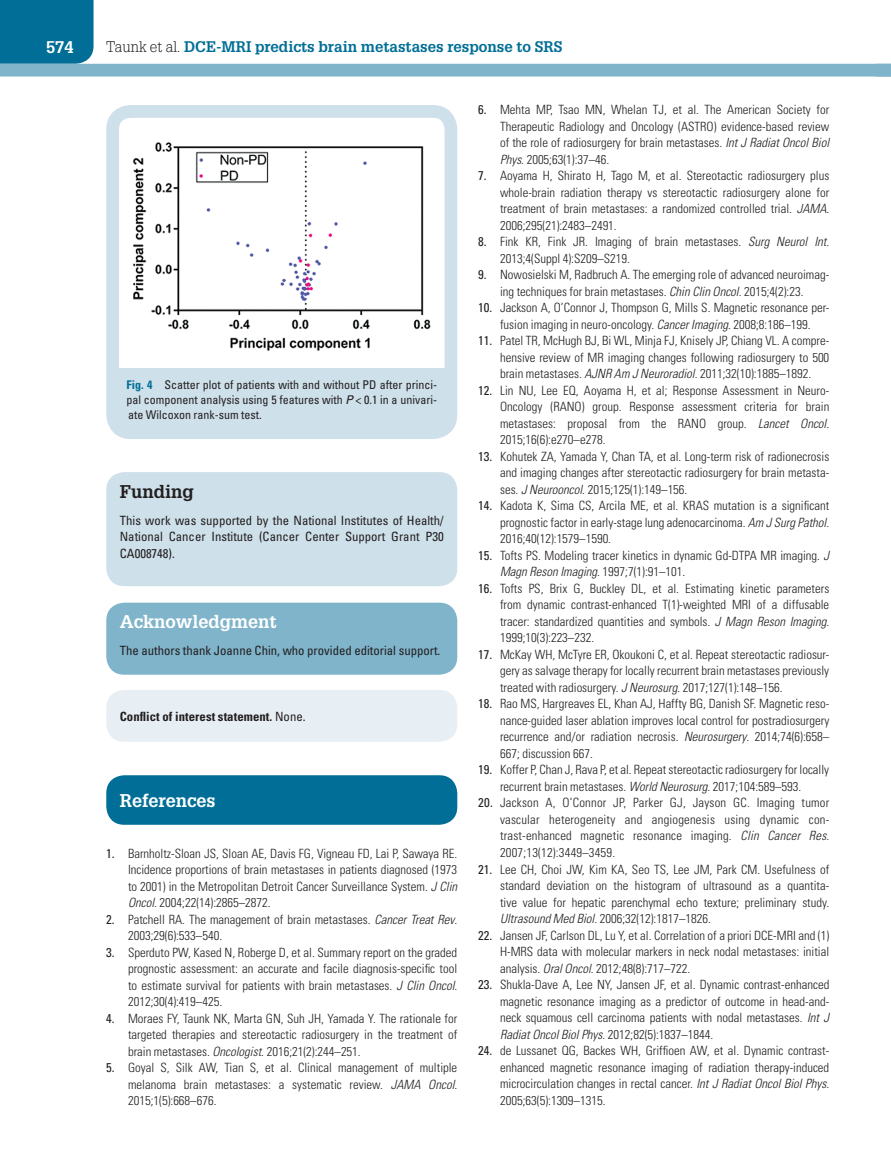
<style>
.page{position:relative;width:891px;height:1175px;background:#fff}
.page>*{position:absolute;margin:0;border:0;box-sizing:border-box;transform-origin:0 0}
.t1{font:700 18px "Glypha LT Std";color:#fff}
.t2{font:700 18px "Glypha LT Std";color:#231f20}
.t3{font:700 16.5px "Glypha LT Std";color:#fff}
.t4{font:700 15px "Glypha LT Std";color:#006e96}
.t5{font:300 condensed 12.75px/16.5px "Univers LT Std";color:#231f20;text-align:justify}
.t6{font:condensed 12.75px/16.5px "Univers LT Std";color:#231f20;text-align:justify}
.t7{font:700 condensed 12.75px "Univers LT Std";letter-spacing:.005em;color:#231f20}
.t8{font:condensed 12px/15px "Univers LT Std";color:#231f20;text-align:justify}
.s1{font-weight:300;color:#231f20}
.s2{font-weight:700;color:#006e96}
.s3{font-style:italic;font-stretch:normal}
.s4{font-weight:400}
.s5{font-style:italic}
</style>
<div class="page">
<div style="left:0;top:0;width:94px;height:64px;background:#006e96"></div>
<div style="left:0;top:64px;width:891px;height:12px;background:#7fb4ca"></div>
<div style="left:106px;top:690px;width:351px;height:51px;background:#e8eff4;border-radius:18px"></div>
<div style="left:106px;top:472px;width:351px;height:114px;background:#cee0ea;border-radius:18px"></div>
<div style="left:106px;top:602px;width:351px;height:72px;background:#7fb4ca;border-radius:18px"></div>
<div style="left:106px;top:775px;width:351px;height:49px;background:#006e96;border-radius:18px"></div>
<div style="left:118px;top:368px;width:328px;height:64px;background:#cee0ea"></div>
<img style="left:133px;top:142px;width:298px;height:209px">
<div style="left:106px;top:105px;width:351px;height:334px;border:13px solid #cee0ea;border-radius:18px"></div>
<p class="t3" style="left:46px;top:37px;width:29px">574</p>
<p class="t4" style="left:106px;top:37px;width:458px"><span class="s1">Taunk et al.</span> DCE-MRI predicts brain metastases response to SRS</p>
<p class="t8" style="left:127px;top:377px;width:312px"><span class="s2">Fig. 4</span> Scatter plot of patients with and without PD after princi&shy;pal component analysis using 5 features with <span class="s3">P</span> &lt; 0.1 in a univari&shy;ate Wilcoxon rank-sum test.</p>
<h1 class="t2" style="left:120px;top:480px;width:76px">Funding</h1>
<p class="t6" style="left:120px;top:511px;width:326px">This work was supported by the National Institutes of Health/ National Cancer Institute (Cancer Center Support Grant P30<br>CA008748).</p>
<h1 class="t1" style="left:120px;top:610px;width:159px">Acknowledgment</h1>
<p class="t6" style="left:120px;top:642px;width:322px">The authors thank Joanne Chin, who provided editorial support.</p>
<p class="t7" style="left:120px;top:709px;width:187px">Conflict of interest statement. <span class="s4">None.</span></p>
<h1 class="t1" style="left:120px;top:789px;width:97px">References</h1>
<p class="t5" style="left:128px;top:845px;width:331px;text-indent:-22px"><span class="s4">1.</span> Barnholtz-Sloan JS, Sloan AE, Davis FG, Vigneau FD, Lai P, Sawaya RE.<br>Incidence proportions of brain metastases in patients diagnosed (1973 to 2001) in the Metropolitan Detroit Cancer Surveillance System. <span class="s5">J Clin Oncol</span>. 2004;22(14):2865–2872.</p>
<p class="t5" style="left:128px;top:911px;width:331px;text-indent:-22px"><span class="s4">2.</span> Patchell RA. The management of brain metastases. <span class="s5">Cancer Treat Rev</span>.<br>2003;29(6):533–540.</p>
<p class="t5" style="left:128px;top:944px;width:331px;text-indent:-22px"><span class="s4">3.</span> Sperduto PW, Kased N, Roberge D, et al. Summary report on the graded prognostic assessment: an accurate and facile diagnosis-specific tool to estimate survival for patients with brain metastases. <span class="s5">J Clin Oncol</span>.<br>2012;30(4):419–425.</p>
<p class="t5" style="left:128px;top:1010px;width:331px;text-indent:-22px"><span class="s4">4.</span> Moraes FY, Taunk NK, Marta GN, Suh JH, Yamada Y. The rationale for targeted therapies and stereotactic radiosurgery in the treatment of brain metastases. <span class="s5">Oncologist</span>. 2016;21(2):244–251.</p>
<p class="t5" style="left:128px;top:1059px;width:331px;text-indent:-22px"><span class="s4">5.</span> Goyal S, Silk AW, Tian S, et al. Clinical management of multiple melanoma brain metastases: a systematic review. <span class="s5">JAMA Oncol</span>.<br>2015;1(5):668–676.</p>
<p class="t5" style="left:500px;top:101px;width:331px;text-indent:-22px"><span class="s4">6.</span> Mehta MP, Tsao MN, Whelan TJ, et al. The American Society for Therapeutic Radiology and Oncology (ASTRO) evidence-based review of the role of radiosurgery for brain metastases. <span class="s5">Int J Radiat Oncol Biol Phys</span>. 2005;63(1):37–46.</p>
<p class="t5" style="left:500px;top:167px;width:331px;text-indent:-22px"><span class="s4">7.</span> Aoyama H, Shirato H, Tago M, et al. Stereotactic radiosurgery plus whole-brain radiation therapy vs stereotactic radiosurgery alone for treatment of brain metastases: a randomized controlled trial. <span class="s5">JAMA</span>.<br>2006;295(21):2483–2491.</p>
<p class="t5" style="left:500px;top:233px;width:331px;text-indent:-22px"><span class="s4">8.</span> Fink KR, Fink JR. Imaging of brain metastases. <span class="s5">Surg Neurol Int</span>.<br>2013;4(Suppl 4):S209–S219.</p>
<p class="t5" style="left:478px;top:266px;width:353px;text-align:center"><span class="s4">9.</span> Nowosielski M, Radbruch A. The emerging role of advanced neuroimag&shy;ing techniques for brain metastases. <span class="s5">Chin Clin Oncol</span>. 2015;4(2):23.</p>
<p class="t5" style="left:478px;top:299px;width:353px;text-align:center"><span class="s4">10.</span> Jackson A, O’Connor J, Thompson G, Mills S. Magnetic resonance per&shy;fusion imaging in neuro-oncology. <span class="s5">Cancer Imaging</span>. 2008;8:186–199.</p>
<p class="t5" style="left:500px;top:332px;width:331px;text-indent:-22px"><span class="s4">11.</span> Patel TR, McHugh BJ, Bi WL, Minja FJ, Knisely JP, Chiang VL. A compre&shy;hensive review of MR imaging changes following radiosurgery to 500 brain metastases. <span class="s5">AJNR Am J Neuroradiol</span>. 2011;32(10):1885–1892.</p>
<p class="t5" style="left:500px;top:382px;width:331px;text-indent:-22px"><span class="s4">12.</span> Lin NU, Lee EQ, Aoyama H, et al; Response Assessment in Neuro-Oncology (RANO) group. Response assessment criteria for brain metastases: proposal from the RANO group. <span class="s5">Lancet Oncol</span>.<br>2015;16(6):e270–e278.</p>
<p class="t5" style="left:500px;top:448px;width:331px;text-indent:-22px"><span class="s4">13.</span> Kohutek ZA, Yamada Y, Chan TA, et al. Long-term risk of radionecrosis and imaging changes after stereotactic radiosurgery for brain metasta&shy;ses. <span class="s5">J Neurooncol</span>. 2015;125(1):149–156.</p>
<p class="t5" style="left:500px;top:497px;width:331px;text-indent:-22px"><span class="s4">14.</span> Kadota K, Sima CS, Arcila ME, et al. KRAS mutation is a significant prognostic factor in early-stage lung adenocarcinoma. <span class="s5">Am J Surg Pathol</span>.<br>2016;40(12):1579–1590.</p>
<p class="t5" style="left:500px;top:547px;width:331px;text-indent:-22px"><span class="s4">15.</span> Tofts PS. Modeling tracer kinetics in dynamic Gd-DTPA MR imaging. <span class="s5">J<br>Magn Reson Imaging</span>. 1997;7(1):91–101.</p>
<p class="t5" style="left:500px;top:580px;width:331px;text-indent:-22px"><span class="s4">16.</span> Tofts PS, Brix G, Buckley DL, et al. Estimating kinetic parameters from dynamic contrast-enhanced T(1)-weighted MRI of a diffusable tracer: standardized quantities and symbols. <span class="s5">J Magn Reson Imaging</span>.<br>1999;10(3):223–232.</p>
<p class="t5" style="left:500px;top:646px;width:331px;text-indent:-22px"><span class="s4">17.</span> McKay WH, McTyre ER, Okoukoni C, et al. Repeat stereotactic radiosur&shy;gery as salvage therapy for locally recurrent brain metastases previously treated with radiosurgery. <span class="s5">J Neurosurg</span>. 2017;127(1):148–156.</p>
<p class="t5" style="left:500px;top:695px;width:331px;text-indent:-22px"><span class="s4">18.</span> Rao MS, Hargreaves EL, Khan AJ, Haffty BG, Danish SF. Magnetic reso&shy;nance-guided laser ablation improves local control for postradiosurgery recurrence and/or radiation necrosis. <span class="s5">Neurosurgery</span>. 2014;74(6):658– 667; discussion 667.</p>
<p class="t5" style="left:478px;top:761px;width:352px;text-align:center"><span class="s4">19.</span> Koffer P, Chan J, Rava P, et al. Repeat stereotactic radiosurgery for locally recurrent brain metastases. <span class="s5">World Neurosurg</span>. 2017;104:589–593.</p>
<p class="t5" style="left:500px;top:794px;width:331px;text-indent:-22px"><span class="s4">20.</span> Jackson A, O’Connor JP, Parker GJ, Jayson GC. Imaging tumor vascular heterogeneity and angiogenesis using dynamic con&shy;trast-enhanced magnetic resonance imaging. <span class="s5">Clin Cancer Res</span>.<br>2007;13(12):3449–3459.</p>
<p class="t5" style="left:500px;top:860px;width:331px;text-indent:-22px"><span class="s4">21.</span> Lee CH, Choi JW, Kim KA, Seo TS, Lee JM, Park CM. Usefulness of standard deviation on the histogram of ultrasound as a quantita&shy;tive value for hepatic parenchymal echo texture; preliminary study.<br><span class="s5">Ultrasound Med Biol</span>. 2006;32(12):1817–1826.</p>
<p class="t5" style="left:500px;top:926px;width:331px;text-indent:-22px"><span class="s4">22.</span> Jansen JF, Carlson DL, Lu Y, et al. Correlation of a priori DCE-MRI and (1)<br>H-MRS data with molecular markers in neck nodal metastases: initial analysis. <span class="s5">Oral Oncol</span>. 2012;48(8):717–722.</p>
<p class="t5" style="left:500px;top:976px;width:331px;text-indent:-22px"><span class="s4">23.</span> Shukla-Dave A, Lee NY, Jansen JF, et al. Dynamic contrast-enhanced magnetic resonance imaging as a predictor of outcome in head-and&shy;neck squamous cell carcinoma patients with nodal metastases. <span class="s5">Int J Radiat Oncol Biol Phys</span>. 2012;82(5):1837–1844.</p>
<p class="t5" style="left:500px;top:1042px;width:331px;text-indent:-22px"><span class="s4">24.</span> de Lussanet QG, Backes WH, Griffioen AW, et al. Dynamic contrast&shy;enhanced magnetic resonance imaging of radiation therapy-induced microcirculation changes in rectal cancer. <span class="s5">Int J Radiat Oncol Biol Phys</span>.<br>2005;63(5):1309–1315.</p>
</div>
